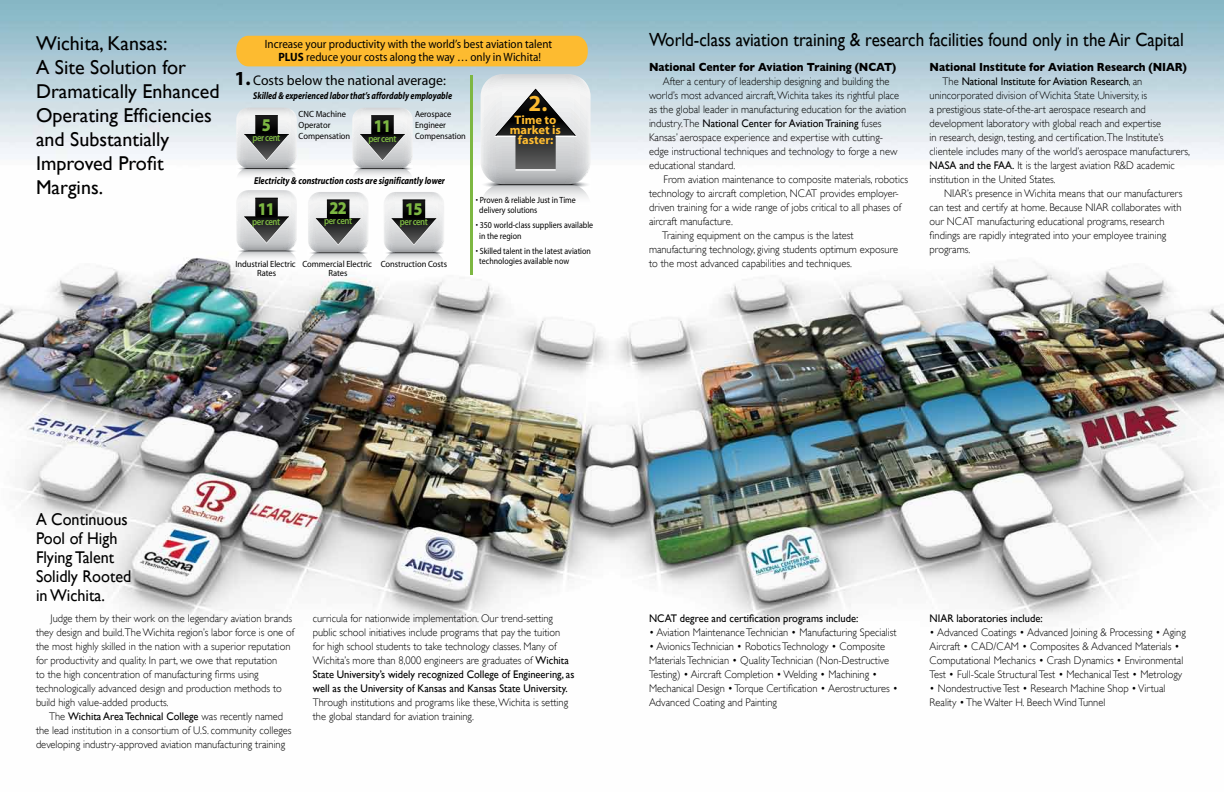
<style>
.page{position:relative;width:1224px;height:792px;background:#fff}
.page>*{position:absolute;margin:0;border:0;box-sizing:border-box;transform-origin:0 0}
.t1{font:700 23px "Myriad";color:#fdbb30}
.t2{font:20px/24px "Gill Sans";color:#000}
.t3{font:19px "Gill Sans";color:#000;scale:.9 1}
.t4{font:900 18px "Myriad Pro";letter-spacing:-.045em;color:#7db742;scale:.87 1}
.t5{font:17px/19px "Gill Sans";color:#000;scale:.95 1}
.t6{font:14px "Myriad";color:#000}
.t7{font:700 12.3px/10.4px "Myriad";letter-spacing:-.005em;color:#fdbb30;text-align:center}
.t8{font:12px/13px "Myriad";color:#000;text-align:center;scale:.92 1}
.t9{font:700 12px "Gill Sans";color:#000;scale:.88 1}
.t10{font:300 11px/14px "Gill Sans";color:#000;scale:.95 1}
.t11{font:11px "Gill Sans";color:#000;scale:.95 1}
.t12{font:italic 700 10px "Myriad";color:#000;scale:.84 1}
.t13{font:italic 700 10px "Myriad";color:#000;scale:.82 1}
.t14{font:600 10px "Myriad Pro";letter-spacing:-.05em;color:#7db742;scale:.87 1}
.t15{font:9px/10.8px "Myriad";letter-spacing:-.005em;color:#000;scale:.88 1}
.t16{font:9px/10.8px "Myriad";letter-spacing:-.005em;color:#000;text-align:center;scale:.95 1}
.t17{font:9px/10.8px "Myriad";letter-spacing:-.005em;color:#000;scale:.93 1}
.s1{font-weight:700}
.s2{font-weight:700;font-size:20px}
.s3{font-weight:400}
</style>
<div class="page">
<img style="left:0;top:0;width:1224px;height:624px">
<div style="left:236px;top:36px;width:352px;height:30px;background:#fdbb30"></div>
<svg style="left:236px;top:190px;width:61px;height:73px"></svg>
<svg style="left:236px;top:108px;width:61px;height:72px"></svg>
<svg style="left:352px;top:108px;width:61px;height:72px"></svg>
<svg style="left:308px;top:192px;width:60px;height:73px"></svg>
<svg style="left:384px;top:192px;width:60px;height:73px"></svg>
<svg style="left:481px;top:74px;width:110px;height:132px"></svg>
<hr style="left:470px;top:76px;width:3px;height:199px;background:#7db742">
<h2 class="t2" style="left:36px;top:31px;width:185px">Wichita, Kansas:<br>A Site Solution for<br>Dramatically Enhanced<br>Operating Efficiencies and Substantially<br>Improved Profit<br>Margins.</h2>
<p class="t8" style="left:265px;top:38px;width:314px">Increase your productivity with the world’s best aviation talent<br><span class="s1">PLUS</span> reduce your costs along the way … only in Wichita!</p>
<p class="t6" style="left:234px;top:74px;width:213px"><span class="s2">1.</span> Costs below the national average:</p>
<p class="t16" style="left:299px;top:109px;width:56px;text-align:left">CNC Machine<br>Operator<br>Compensation</p>
<p class="t17" style="left:415px;top:109px;width:56px">Aerospace<br>Engineer<br>Compensation</p>
<p class="t13" style="left:253px;top:91px;width:244px">Skilled &amp; experienced labor that’s affordably employable</p>
<h1 class="t1" style="left:529px;top:92px;width:20px">2.</h1>
<p class="t7" style="left:510px;top:115px;width:53px">Time to market is faster:</p>
<h3 class="t4" style="left:262px;top:113px;width:12px">5</h3>
<p class="t14" style="left:252px;top:131px;width:34px">per cent</p>
<h3 class="t4" style="left:374px;top:114px;width:21px">11</h3>
<p class="t14" style="left:369px;top:132px;width:34px">per cent</p>
<p class="t12" style="left:254px;top:175px;width:229px">Electricity &amp; construction costs are significantly lower</p>
<h3 class="t4" style="left:258px;top:196px;width:21px">11</h3>
<p class="t14" style="left:252px;top:215px;width:34px">per cent</p>
<h3 class="t4" style="left:330px;top:196px;width:21px">22</h3>
<p class="t14" style="left:324px;top:215px;width:34px">per cent</p>
<h3 class="t4" style="left:405px;top:197px;width:21px">15</h3>
<p class="t14" style="left:400px;top:216px;width:34px">per cent</p>
<p class="t16" style="left:236px;top:260px;width:65px;line-height:9px">Industrial Electric<br>Rates</p>
<p class="t16" style="left:302px;top:260px;width:75px;line-height:9px">Commercial Electric<br>Rates</p>
<p class="t16" style="left:381px;top:259px;width:71px">Construction Costs</p>
<p class="t15" style="left:479px;top:195px;width:111px;text-indent:-3px">• Proven &amp; reliable Just in Time delivery solutions</p>
<p class="t15" style="left:479px;top:246px;width:128px;text-indent:-3px">• Skilled talent in the latest aviation technologies available now</p>
<p class="t15" style="left:479px;top:220px;width:131px;text-indent:-3px">• 350 world-class suppliers available in the region</p>
<h3 class="t3" style="left:649px;top:28px;width:596px">World-class aviation training &amp; research facilities found only in the Air Capital</h3>
<p class="t9" style="left:649px;top:60px;width:282px">National Center for Aviation Training (NCAT)</p>
<p class="t10" style="left:649px;top:74px;width:272px;text-indent:14px">After a century of leadership designing and building the world’s most advanced aircraft, Wichita takes its rightful place as the global leader in manufacturing education for the aviation industry.The <span class="s3">National Center for Aviation Training</span> fuses Kansas’ aerospace experience and expertise with cutting-<br>edge instructional techniques and technology to forge a new educational standard.</p>
<p class="t10" style="left:664px;top:172px;width:259px">From aviation maintenance to composite materials, robotics</p>
<p class="t10" style="left:649px;top:186px;width:264px">technology to aircraft completion, NCAT provides employer-</p>
<p class="t10" style="left:649px;top:200px;width:267px">driven training for a wide range of jobs critical to all phases of</p>
<p class="t10" style="left:649px;top:214px;width:90px">aircraft manufacture.</p>
<p class="t10" style="left:662px;top:228px;width:203px">Training equipment on the campus is the latest</p>
<p class="t10" style="left:649px;top:242px;width:264px">manufacturing technology, giving students optimum exposure</p>
<p class="t10" style="left:649px;top:256px;width:215px">to the most advanced capabilities and techniques.</p>
<p class="t9" style="left:930px;top:60px;width:294px">National Institute for Aviation Research (NIAR)</p>
<p class="t10" style="left:930px;top:74px;width:276px;text-indent:13px">The <span class="s3">National Institute for Aviation Research</span>, an unincorporated division of Wichita State University, is<br>a prestigious state-of-the-art aerospace research and development laboratory with global reach and expertise<br>in research, design, testing, and certification.The Institute’s clientele includes many of the world’s aerospace manufacturers, <span class="s3">NASA and the FAA.</span> It is the largest aviation R&amp;D academic institution in the United States.</p>
<p class="t10" style="left:930px;top:186px;width:268px;text-indent:15px">NIAR’s presence in Wichita means that our manufacturers can test and certify at home. Because NIAR collaborates with our NCAT manufacturing educational programs, research findings are rapidly integrated into your employee training programs.</p>
<h3 class="t5" style="left:36px;top:510px;width:102px">A Continuous<br>Pool of High<br>Flying Talent<br>Solidly Rooted in Wichita.</h3>
<p class="t10" style="left:36px;top:611px;width:273px;text-indent:15px">Judge them by their work on the legendary aviation brands they design and build.The Wichita region’s labor force is one of the most highly skilled in the nation with a superior reputation for productivity and quality. In part, we owe that reputation<br>to the high concentration of manufacturing firms using technologically advanced design and production methods to build high value-added products.</p>
<p class="t10" style="left:36px;top:709px;width:271px;text-align:center">The <span class="s3">Wichita Area Technical College</span> was recently named<br>the lead institution in a consortium of U.S. community colleges developing industry-approved aviation manufacturing training</p>
<p class="t10" style="left:313px;top:611px;width:277px">curricula for nationwide implementation. Our trend-setting public school initiatives include programs that pay the tuition for high school students to take technology classes. Many of Wichita’s more than 8,000 engineers are graduates of <span class="s3">Wichita State University’s widely recognized College of Engineering, as well as the University of Kansas and Kansas State University.</span></p>
<p class="t10" style="left:313px;top:695px;width:270px">Through institutions and programs like these, Wichita is setting the global standard for aviation training.</p>
<p class="t11" style="left:649px;top:611px;width:222px">NCAT degree and certification programs include:</p>
<p class="t10" style="left:649px;top:625px;width:262px">• Aviation Maintenance Technician • Manufacturing Specialist</p>
<p class="t10" style="left:649px;top:639px;width:264px">• Avionics Technician • Robotics Technology • Composite Materials Technician • Quality Technician (Non-Destructive Testing) • Aircraft Completion • Welding • Machining • Mechanical Design • Torque Certification • Aerostructures • Advanced Coating and Painting</p>
<p class="t11" style="left:930px;top:612px;width:121px">NIAR laboratories include:</p>
<p class="t10" style="left:930px;top:625px;width:271px">• Advanced Coatings • Advanced Joining &amp; Processing • Aging Aircraft • CAD/CAM • Composites &amp; Advanced Materials • Computational Mechanics • Crash Dynamics • Environmental Test • Full-Scale Structural Test • Mechanical Test • Metrology</p>
<p class="t10" style="left:930px;top:681px;width:250px">• Nondestructive Test • Research Machine Shop • Virtual<br>Reality • The Walter H. Beech Wind Tunnel</p>
</div>
